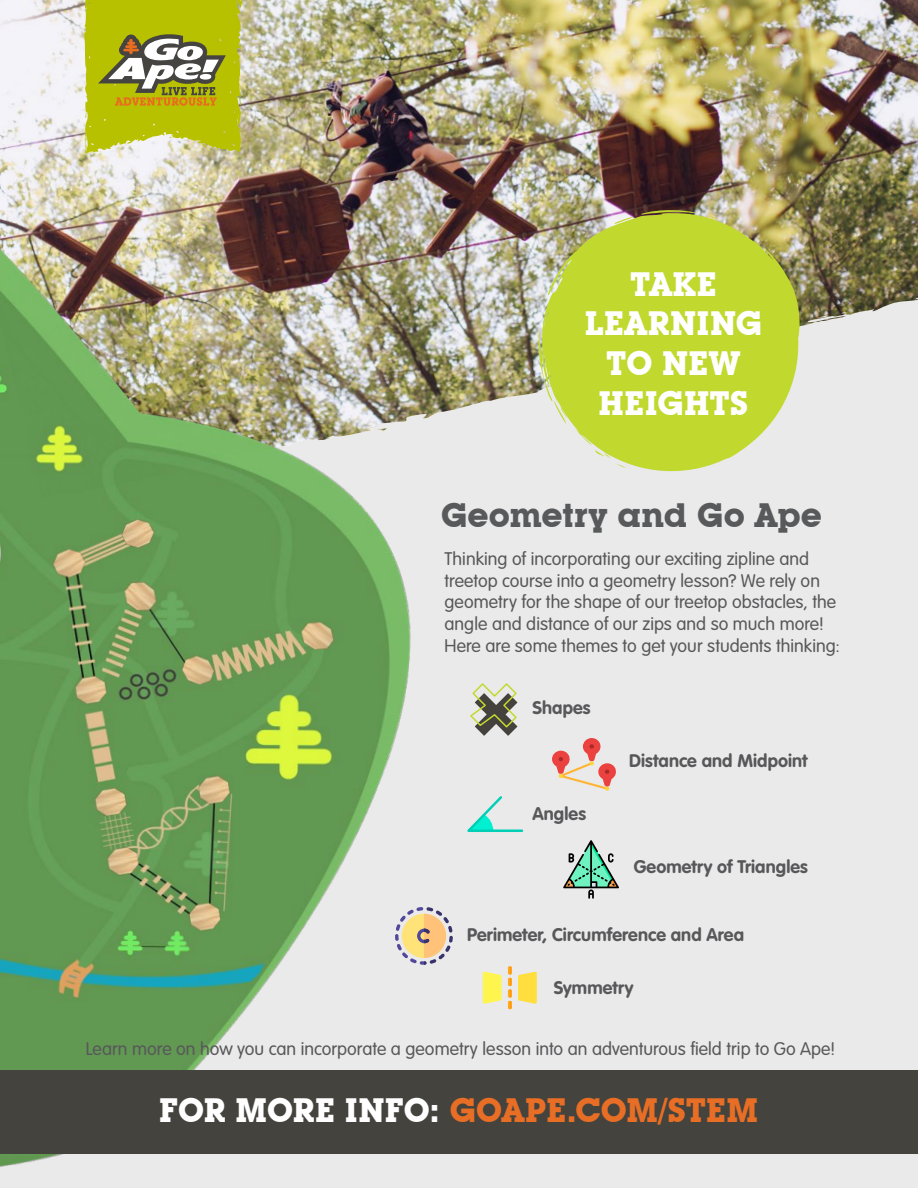
<style>
.page{position:relative;width:918px;height:1188px;background:#eaeaea}
.page>*{position:absolute;margin:0;border:0;box-sizing:border-box;transform-origin:0 0}
.t1{font:700 33px "Lubalin Graph IT Cby BT";letter-spacing:-.01em;color:#e86e25}
.t2{font:700 33px/39.6px "Lubalin Graph IT Cby BT";color:#fff;text-align:center}
.t3{font:700 33px "Lubalin Graph IT Cby BT";color:#58595b}
.t4{font:300 18px/21.6px "VAG Rounded";color:#58585a}
.t5{font:700 18px "VAG Rounded";letter-spacing:.005em;color:#58585a}
.s1{color:#fff}
</style>
<div class="page">
<img style="left:846px;top:0;width:72px;height:315px">
<img style="left:0;top:0;width:846px;height:472px">
<svg style="left:535px;top:310px;width:6px;height:116px"></svg>
<svg style="left:614px;top:209px;width:84px;height:3px"></svg>
<svg style="left:541px;top:212px;width:260px;height:259px;background:#c3d44c"></svg>
<svg style="left:84px;top:0;width:158px;height:149px;background:#b5b82c"></svg>
<img style="left:0;top:149px;width:488px;height:1018px">
<div style="left:0;top:1070px;width:918px;height:84px;background:#44433d"></div>
<svg style="left:469px;top:682px;width:49px;height:54px"></svg>
<svg style="left:552px;top:738px;width:64px;height:53px"></svg>
<svg style="left:467px;top:796px;width:56px;height:36px"></svg>
<svg style="left:563px;top:840px;width:56px;height:59px"></svg>
<svg style="left:395px;top:907px;width:58px;height:58px"></svg>
<svg style="left:483px;top:972px;width:19px;height:32px"></svg>
<svg style="left:508px;top:966px;width:4px;height:43px"></svg>
<svg style="left:518px;top:972px;width:19px;height:32px"></svg>
<h1 class="t2" style="left:585px;top:264px;width:179px">TAKE<br>LEARNING<br>TO NEW<br>HEIGHTS</h1>
<h1 class="t3" style="left:441px;top:495px;width:382px">Geometry and Go Ape</h1>
<p class="t4" style="left:445px;top:548px;width:397px">Thinking of incorporating our exciting zipline and treetop course into a geometry lesson? We rely on geometry for the shape of our treetop obstacles, the angle and distance of our zips and so much more!<br>Here are some themes to get your students thinking:</p>
<p class="t5" style="left:533px;top:697px;width:60px">Shapes</p>
<p class="t5" style="left:533px;top:803px;width:55px">Angles</p>
<p class="t5" style="left:629px;top:750px;width:180px">Distance and Midpoint</p>
<p class="t5" style="left:634px;top:857px;width:176px">Geometry of Triangles</p>
<p class="t5" style="left:467px;top:924px;width:278px">Perimeter, Circumference and Area</p>
<p class="t5" style="left:554px;top:977px;width:81px">Symmetry</p>
<p class="t4" style="left:86px;top:1038px;width:751px">Learn more on how you can incorporate a geometry lesson into an adventurous field trip to Go Ape!</p>
<h1 class="t1" style="left:159px;top:1090px;width:600px"><span class="s1">FOR MORE INFO:</span> GOAPE.COM/STEM</h1>
</div>
